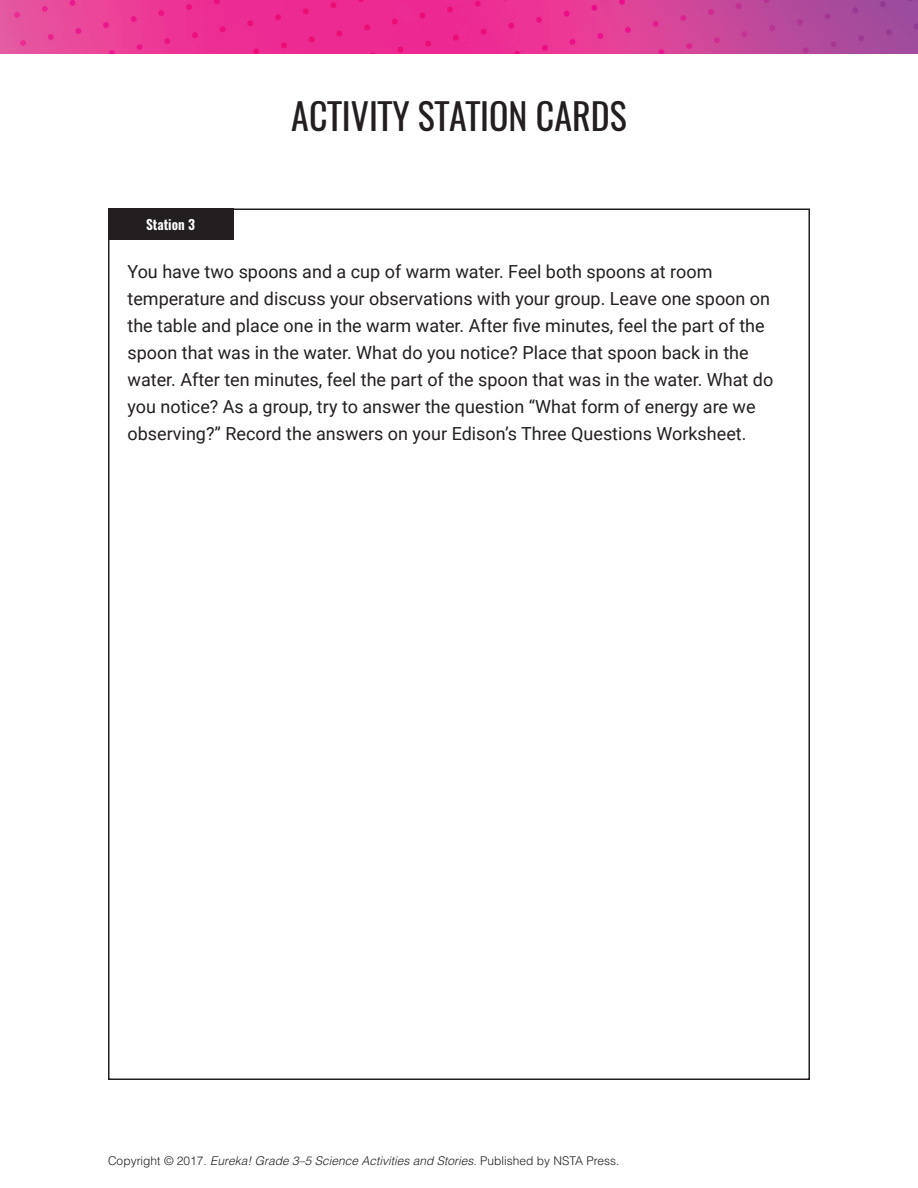
<style>
.page{position:relative;width:918px;height:1188px;background:#fff}
.page>*{position:absolute;margin:0;border:0;box-sizing:border-box;transform-origin:0 0}
.t1{font:36px "Oswald";color:#231f20}
.t2{font:18px/27px "Roboto";color:#231f20}
.t3{font:600 13.5px "Oswald";color:#fff}
.t4{font:italic 300 12px "Helvetica LT Std";color:#231f20}
.s1{font-style:normal}
</style>
<div class="page">
<img style="left:0;top:0;width:918px;height:54px">
<div style="left:108px;top:208px;width:125px;height:32px;background:#231f20"></div>
<p class="t3" style="left:146px;top:215px;width:51px">Station 3</p>
<p class="t1" style="left:291px;top:91px;width:337px">ACTIVITY STATION CARDS</p>
<p class="t2" style="left:128px;top:257px;width:647px">You have two spoons and a cup of warm water. Feel both spoons at room temperature and discuss your observations with your group. Leave one spoon on the table and place one in the warm water. After five minutes, feel the part of the spoon that was in the water. What do you notice? Place that spoon back in the water. After ten minutes, feel the part of the spoon that was in the water. What do you notice? As a group, try to answer the question “What form of energy are we observing?” Record the answers on your Edison’s Three Questions Worksheet.</p>
<p class="t4" style="left:108px;top:1154px;width:513px"><span class="s1">Copyright © 2017.</span> Eureka! Grade 3–5 Science Activities and Stories. <span class="s1">Published by NSTA Press.</span></p>
</div>
